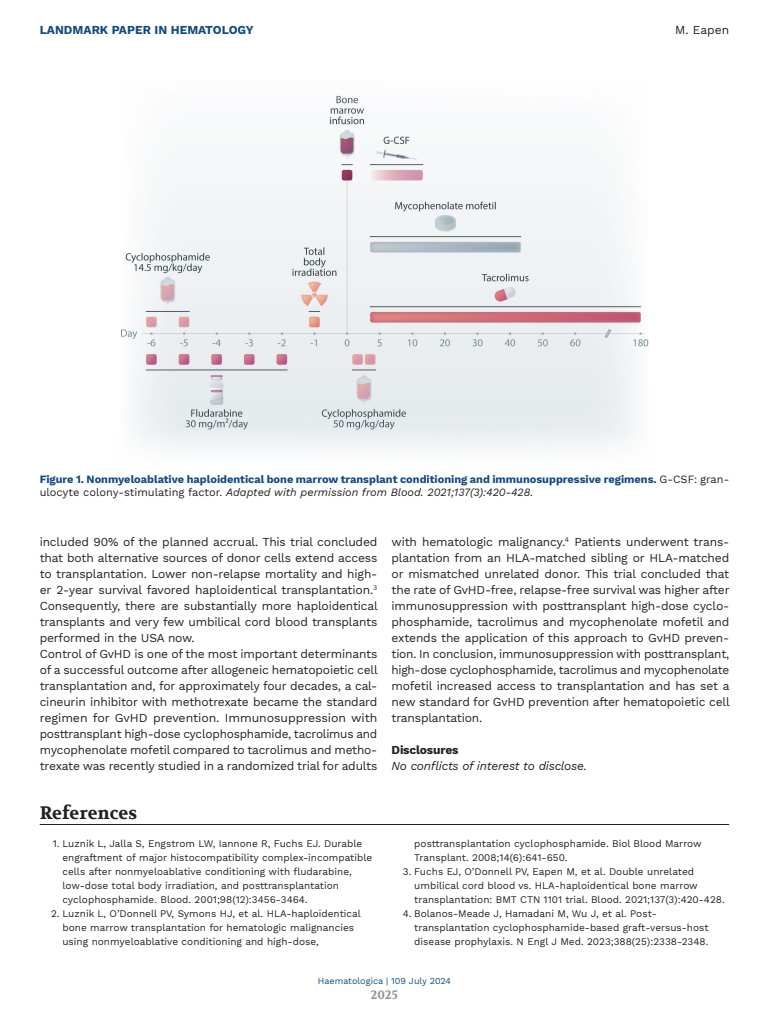
<style>
.page{position:relative;width:769px;height:1024px;background:#fff}
.page>*{position:absolute;margin:0;border:0;box-sizing:border-box;transform-origin:0 0}
.t1{font:700 18px "Volkhov";color:#231f20}
.TESTO{font:12px/16px "Work Sans";letter-spacing:-.015em;color:#231f20;text-align:justify}
.CONTRIBUTION_Testo{font:italic 12px "Work Sans";letter-spacing:-.015em;color:#231f20}
.t2{font:700 12px "Work Sans";color:#134a80}
.CONTRIBUTION_Titolo{font:700 12px "Work Sans";letter-spacing:-.015em;color:#231f20}
.t3{font:700 12px "Volkhov";color:#939598}
.DIDA_Figura{font:700 11px/13px "Work Sans";color:#134a80}
.REFERENCE_Testo{font:10px/14px "Work Sans";color:#231f20}
.t4{font:9px "Work Sans";color:#134a80}
.s1{font-weight:400;color:#231f20}
.s2{font-weight:400;font-style:italic;color:#231f20}
</style>
<div class="page">
<img style="left:121px;top:95px;width:528px;height:356px">
<hr style="left:40px;top:824px;width:689px;height:1px;background:#231f20">
<p class="t2" style="left:40px;top:23px;width:215px">LANDMARK PAPER IN HEMATOLOGY</p>
<p class="TESTO" style="left:675px;top:22px;width:55px">M. Eapen</p>
<p class="DIDA_Figura" style="left:40px;top:473px;width:690px">Figure 1. Nonmyeloablative haploidentical bone marrow transplant conditioning and immunosuppressive regimens. <span class="s1">G-CSF: gran&shy;ulocyte colony-stimulating factor.</span> <span class="s2">Adapted with permission from Blood. 2021;137(3):420-428.</span></p>
<p class="TESTO" style="left:40px;top:534px;width:339px">included 90% of the planned accrual. This trial concluded that both alternative sources of donor cells extend access to transplantation. Lower non-relapse mortality and high&shy;er 2-year survival favored haploidentical transplantation.<sup>3<br></sup>Consequently, there are substantially more haploidentical transplants and very few umbilical cord blood transplants performed in the USA now.</p>
<p class="TESTO" style="left:40px;top:646px;width:339px">Control of GvHD is one of the most important determinants of a successful outcome after allogeneic hematopoietic cell transplantation and, for approximately four decades, a cal&shy;cineurin inhibitor with methotrexate became the standard regimen for GvHD prevention. Immunosuppression with posttransplant high-dose cyclophosphamide, tacrolimus and mycophenolate mofetil compared to tacrolimus and metho&shy;trexate was recently studied in a randomized trial for adults</p>
<p class="t1" style="left:40px;top:801px;width:99px">References</p>
<p class="REFERENCE_Testo" style="left:62px;top:837px;width:311px;text-indent:-10px">1. Luznik L, Jalla S, Engstrom LW, Iannone R, Fuchs EJ. Durable engraftment of major histocompatibility complex-incompatible cells after nonmyeloablative conditioning with fludarabine, low-dose total body irradiation, and posttransplantation cyclophosphamide. Blood. 2001;98(12):3456-3464.</p>
<p class="REFERENCE_Testo" style="left:62px;top:907px;width:300px;text-indent:-11px">2. Luznik L, O’Donnell PV, Symons HJ, et al. HLA-haploidentical bone marrow transplantation for hematologic malignancies using nonmyeloablative conditioning and high-dose,</p>
<p class="TESTO" style="left:391px;top:534px;width:339px">with hematologic malignancy.<sup>4</sup> Patients underwent trans&shy;plantation from an HLA-matched sibling or HLA-matched or mismatched unrelated donor. This trial concluded that the rate of GvHD-free, relapse-free survival was higher after immunosuppression with posttransplant high-dose cyclo&shy;phosphamide, tacrolimus and mycophenolate mofetil and extends the application of this approach to GvHD preven&shy;tion. In conclusion, immunosuppression with posttransplant, high-dose cyclophosphamide, tacrolimus and mycophenolate mofetil increased access to transplantation and has set a new standard for GvHD prevention after hematopoietic cell transplantation.</p>
<p class="CONTRIBUTION_Titolo" style="left:391px;top:742px;width:68px">Disclosures</p>
<p class="CONTRIBUTION_Testo" style="left:391px;top:756px;width:197px">No conflicts of interest to disclose.</p>
<p class="REFERENCE_Testo" style="left:414px;top:837px;width:289px">posttransplantation cyclophosphamide. Biol Blood Marrow<br>Transplant. 2008;14(6):641-650.</p>
<p class="REFERENCE_Testo" style="left:414px;top:865px;width:312px;text-indent:-11px">3. Fuchs EJ, O’Donnell PV, Eapen M, et al. Double unrelated umbilical cord blood vs. HLA-haploidentical bone marrow transplantation: BMT CTN 1101 trial. Blood. 2021;137(3):420-428.</p>
<p class="REFERENCE_Testo" style="left:414px;top:907px;width:296px;text-indent:-11px">4. Bolanos-Meade J, Hamadani M, Wu J, et al. Post&shy;transplantation cyclophosphamide-based graft-versus-host disease prophylaxis. N Engl J Med. 2023;388(25):2338-2348.</p>
<p class="t4" style="left:318px;top:975px;width:135px">Haematologica | 109 July 2024</p>
<p class="t3" style="left:371px;top:987px;width:29px">2025</p>
</div>
